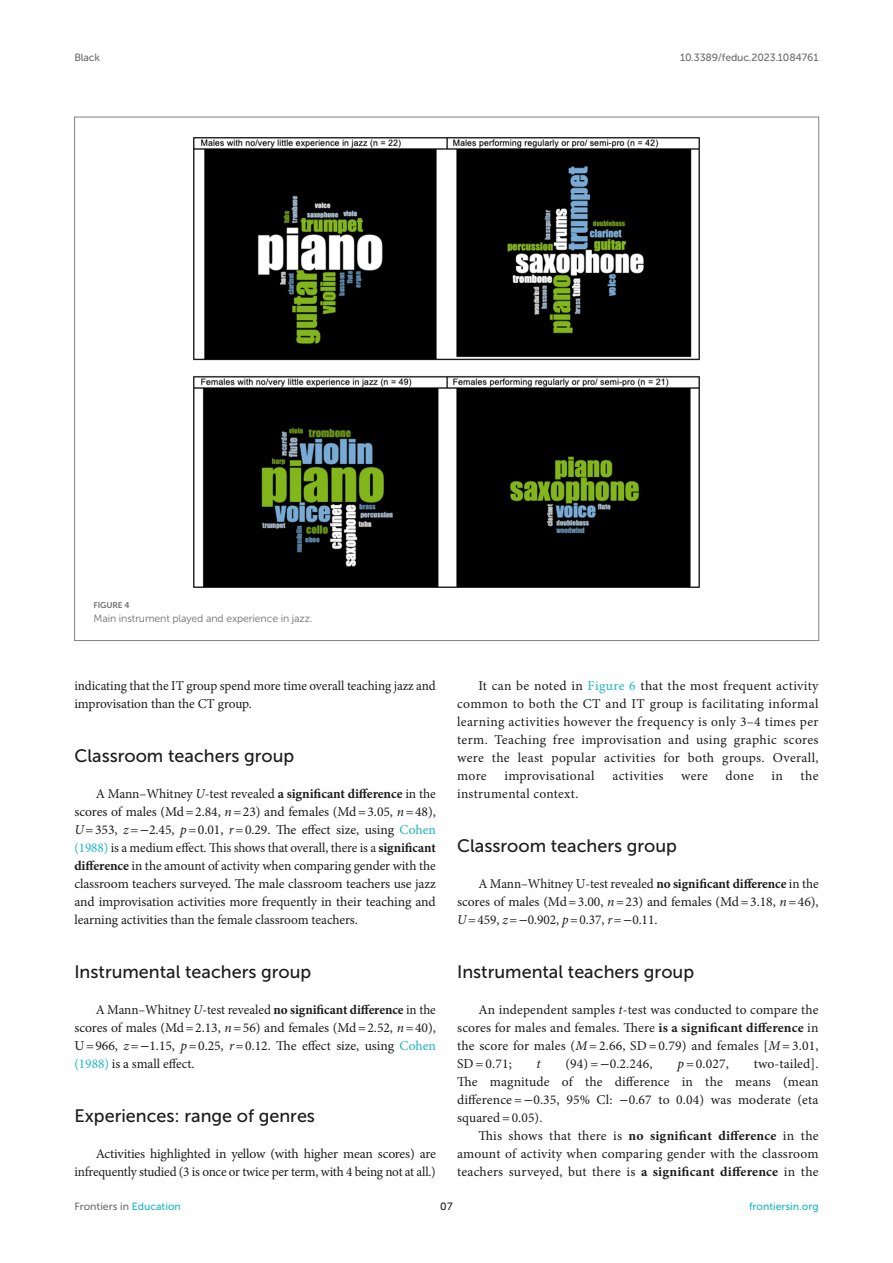
<style>
.page{position:relative;width:893px;height:1263px;background:#fff}
.page>*{position:absolute;margin:0;border:0;box-sizing:border-box;transform-origin:0 0}
.HEAD_2{font:18px "Museo Sans 500";color:#1b1c1b}
.TEXT_FLUSH{font:13.5px/18px "Minion Pro";letter-spacing:-.005em;color:#1b1c1b;text-align:justify}
.TEXT{font:13.5px/18px "Minion Pro";letter-spacing:.02em;color:#1b1c1b;text-align:justify}
.TEXT_FLUSH-2{font:italic 13.5px "Minion Pro";color:#1b1c1b}
.t1{font:10.5px "Museo Sans 500";letter-spacing:-.015em;color:#706f70}
.FIG_LEG{font:10.5px "Museo Sans 300";letter-spacing:-.01em;color:#706f70}
.t2{font:10.5px "Museo Sans 500";color:#1db5c3}
.t3{font:10.5px "Museo Sans 500";color:#1b1c1b}
.FIG_HD{font:8.25px "Museo Sans 700";letter-spacing:-.01em;color:#706f70}
.s1{font-style:italic}
.s2{font-weight:700}
.s3{font-family:"STIX General"}
.s4{color:#1db5c3}
</style>
<div class="page">
<img style="left:193px;top:137px;width:507px;height:451px">
<p class="t1" style="left:74px;top:51px;width:27px">Black</p>
<p class="t1" style="left:680px;top:51px;width:140px">10.3389/feduc.2023.1084761</p>
<p class="FIG_HD" style="left:94px;top:601px;width:37px">FIGURE 4</p>
<p class="FIG_LEG" style="left:94px;top:612px;width:221px">Main instrument played and experience in jazz.</p>
<p class="TEXT_FLUSH" style="left:74px;top:677px;width:363px">indicating that the IT group spend more time overall teaching jazz and improvisation than the CT group.</p>
<p class="HEAD_2" style="left:74px;top:746px;width:221px">Classroom teachers group</p>
<p class="TEXT_FLUSH" style="left:74px;top:785px;width:363px;text-indent:21px">A Mann–Whitney <span class="s1">U</span>-test revealed <span class="s2">a significant difference</span> in the scores of males (Md=2.84, <span class="s1">n</span>=23) and females (Md=3.05, <span class="s1">n</span>=48), <span class="s1">U</span>=353, <span class="s1">z</span>=<span class="s3">−</span>2.45, <span class="s1">p</span>=0.01, <span class="s1">r</span>=0.29. The effect size, using <span class="s4">Cohen (1988)</span> is a medium effect. This shows that overall, there is a <span class="s2">significant difference</span> in the amount of activity when comparing gender with the classroom teachers surveyed. The male classroom teachers use jazz and improvisation activities more frequently in their teaching and learning activities than the female classroom teachers.</p>
<p class="HEAD_2" style="left:74px;top:962px;width:238px">Instrumental teachers group</p>
<p class="TEXT_FLUSH" style="left:74px;top:1001px;width:363px;text-indent:21px">A Mann–Whitney <span class="s1">U</span>-test revealed <span class="s2">no significant difference</span> in the scores of males (Md=2.13, <span class="s1">n</span>=56) and females (Md=2.52, <span class="s1">n</span>=40), U=966, <span class="s1">z</span>=<span class="s3">−</span>1.15, <span class="s1">p</span>=0.25, <span class="s1">r</span>=0.12. The effect size, using <span class="s4">Cohen (1988)</span> is a small effect.</p>
<p class="HEAD_2" style="left:74px;top:1106px;width:242px">Experiences: range of genres</p>
<p class="TEXT_FLUSH" style="left:74px;top:1145px;width:363px;text-align:right">Activities highlighted in yellow (with higher mean scores) are infrequently studied (3 is once or twice per term, with 4 being not at all.)</p>
<p class="TEXT" style="left:457px;top:677px;width:363px;text-indent:21px">It can be noted in <span class="s4">Figure 6</span> that the most frequent activity common to both the CT and IT group is facilitating informal learning activities however the frequency is only 3–4 times per term. Teaching free improvisation and using graphic scores were the least popular activities for both groups. Overall, more</p>
<p class="TEXT" style="left:504px;top:767px;width:92px">improvisational</p>
<p class="TEXT" style="left:612px;top:767px;width:53px">activities</p>
<p class="TEXT" style="left:681px;top:767px;width:28px">were</p>
<p class="TEXT" style="left:726px;top:767px;width:30px">done</p>
<p class="TEXT" style="left:771px;top:767px;width:13px">in</p>
<p class="TEXT" style="left:801px;top:767px;width:19px">the</p>
<p class="TEXT" style="left:457px;top:785px;width:123px">instrumental context.</p>
<p class="HEAD_2" style="left:457px;top:836px;width:221px">Classroom teachers group</p>
<p class="TEXT_FLUSH" style="left:457px;top:875px;width:363px;text-indent:21px">A Mann–Whitney U-test revealed <span class="s2">no significant difference</span> in the scores of males (Md=3.00, <span class="s1">n</span>=23) and females (Md=3.18, <span class="s1">n</span>=46), <span class="s1">U</span>=459, <span class="s1">z</span>=<span class="s3">−</span>0.902, <span class="s1">p</span>=0.37, <span class="s1">r</span>=<span class="s3">−</span>0.11.</p>
<p class="HEAD_2" style="left:457px;top:962px;width:238px">Instrumental teachers group</p>
<p class="TEXT_FLUSH" style="left:457px;top:1001px;width:363px;text-indent:21px">An independent samples <span class="s1">t</span>-test was conducted to compare the scores for males and females. There <span class="s2">is a significant difference</span> in the score for males (<span class="s1">M</span>=2.66, SD=0.79) and females [<span class="s1">M</span>=3.01, SD= 0.71;</p>
<p class="TEXT_FLUSH" style="left:457px;top:1055px;width:363px;text-indent:297px">two-tailed].<br>The magnitude of the difference in the means (mean difference=<span class="s3">−</span>0.35, 95% Cl: <span class="s3">−</span>0.67 to 0.04) was moderate (eta squared= 0.05).</p>
<p class="TEXT" style="left:457px;top:1127px;width:363px;text-indent:21px">This shows that there is <span class="s2">no significant difference</span> in the amount of activity when comparing gender with the classroom teachers surveyed, but there is <span class="s2">a significant difference</span> in the</p>
<p class="TEXT_FLUSH-2" style="left:537px;top:1054px;width:6px">t</p>
<p class="TEXT_FLUSH" style="left:565px;top:1055px;width:89px">(94)=<span class="s3">−</span>0.2.246,</p>
<p class="TEXT_FLUSH" style="left:677px;top:1055px;width:53px"><span class="s1">p</span>= 0.027,</p>
<p class="t1" style="left:74px;top:1200px;width:108px">Frontiers in <span class="s4">Education</span></p>
<p class="t3" style="left:440px;top:1200px;width:14px">07</p>
<p class="t2" style="left:749px;top:1200px;width:71px">frontiersin.org</p>
</div>
